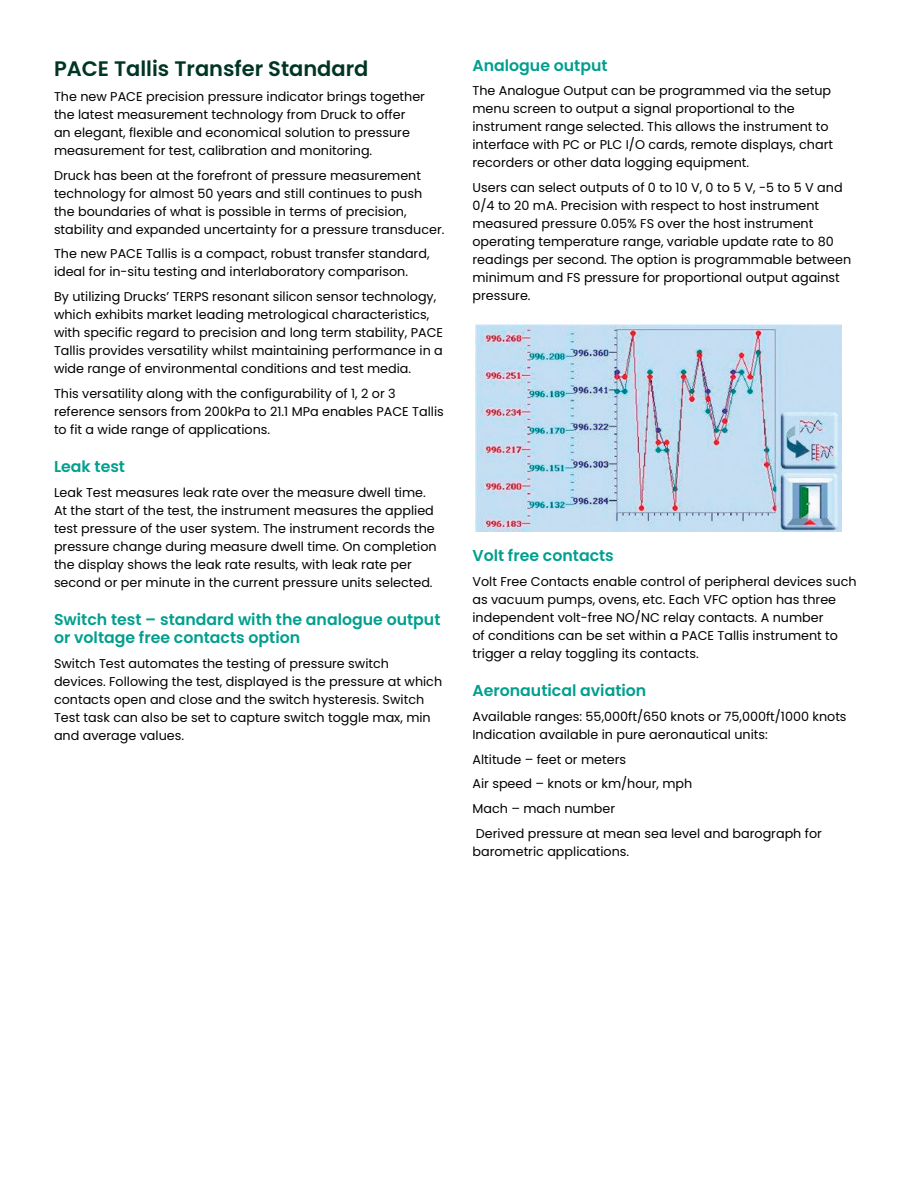
<style>
.page{position:relative;width:918px;height:1188px;background:#fff}
.page>*{position:absolute;margin:0;border:0;box-sizing:border-box;transform-origin:0 0}
.t1{font:600 21px "Poppins";color:#003525}
.t2{font:600 15.75px/18px "Poppins";color:#009f8e}
.t3{font:12.75px/18px "Poppins";color:#000}
</style>
<div class="page">
<img style="left:476px;top:325px;width:365px;height:207px">
<h1 class="t1" style="left:54px;top:56px;width:316px">PACE Tallis Transfer Standard</h1>
<p class="t3" style="left:54px;top:88px;width:373px">The new PACE precision pressure indicator brings together the latest measurement technology from Druck to offer an elegant, flexible and economical solution to pressure measurement for test, calibration and monitoring.</p>
<p class="t3" style="left:54px;top:166px;width:392px">Druck has been at the forefront of pressure measurement technology for almost 50 years and still continues to push the boundaries of what is possible in terms of precision, stability and expanded uncertainty for a pressure transducer.</p>
<p class="t3" style="left:54px;top:245px;width:377px">The new PACE Tallis is a compact, robust transfer standard, ideal for in-situ testing and interlaboratory comparison.</p>
<p class="t3" style="left:54px;top:288px;width:391px">By utilizing Drucks’ TERPS resonant silicon sensor technology, which exhibits market leading metrological characteristics, with specific regard to precision and long term stability, PACE Tallis provides versatility whilst maintaining performance in a wide range of environmental conditions and test media.</p>
<p class="t3" style="left:54px;top:385px;width:391px">This versatility along with the configurability of 1, 2 or 3 reference sensors from 200kPa to 21.1 MPa enables PACE Tallis to fit a wide range of applications.</p>
<p class="t2" style="left:54px;top:458px;width:73px">Leak test</p>
<p class="t3" style="left:54px;top:484px;width:384px">Leak Test measures leak rate over the measure dwell time.<br>At the start of the test, the instrument measures the applied test pressure of the user system. The instrument records the pressure change during measure dwell time. On completion the display shows the leak rate results, with leak rate per second or per minute in the current pressure units selected.</p>
<p class="t2" style="left:54px;top:611px;width:388px">Switch test – standard with the analogue output or voltage free contacts option</p>
<p class="t3" style="left:54px;top:655px;width:390px">Switch Test automates the testing of pressure switch devices. Following the test, displayed is the pressure at which contacts open and close and the switch hysteresis. Switch Test task can also be set to capture switch toggle max, min and average values.</p>
<p class="t2" style="left:472px;top:56px;width:137px">Analogue output</p>
<p class="t3" style="left:472px;top:82px;width:362px">The Analogue Output can be programmed via the setup menu screen to output a signal proportional to the instrument range selected. This allows the instrument to interface with PC or PLC I/O cards, remote displays, chart recorders or other data logging equipment.</p>
<p class="t3" style="left:472px;top:179px;width:380px">Users can select outputs of 0 to 10 V, 0 to 5 V, -5 to 5 V and 0/4 to 20 mA. Precision with respect to host instrument measured pressure 0.05% FS over the host instrument operating temperature range, variable update rate to 80 readings per second. The option is programmable between minimum and FS pressure for proportional output against pressure.</p>
<p class="t2" style="left:472px;top:547px;width:143px">Volt free contacts</p>
<p class="t3" style="left:472px;top:573px;width:386px">Volt Free Contacts enable control of peripheral devices such as vacuum pumps, ovens, etc. Each VFC option has three independent volt-free NO/NC relay contacts. A number<br>of conditions can be set within a PACE Tallis instrument to trigger a relay toggling its contacts.</p>
<p class="t2" style="left:472px;top:682px;width:175px">Aeronautical aviation</p>
<p class="t3" style="left:472px;top:708px;width:376px">Available ranges: 55,000ft/650 knots or 75,000ft/1000 knots<br>Indication available in pure aeronautical units:</p>
<p class="t3" style="left:472px;top:747px;width:351px;line-height:24.8px">Altitude – feet or meters<br>Air speed – knots or km/hour, mph<br>Mach – mach number<br>Derived pressure at mean sea level and barograph for</p>
<p class="t3" style="left:472px;top:843px;width:158px">barometric applications.</p>
</div>
